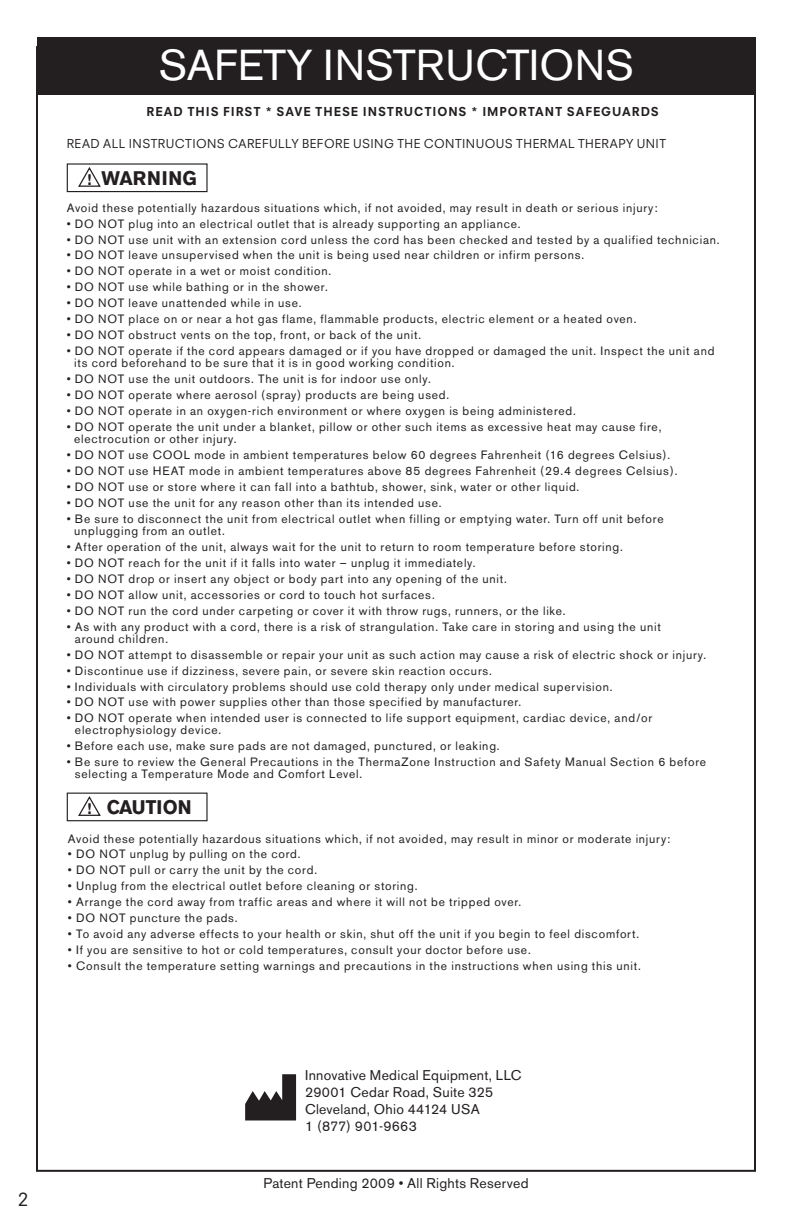
<style>
.page{position:relative;width:792px;height:1224px;background:#fff}
.page>*{position:absolute;margin:0;border:0;box-sizing:border-box;transform-origin:0 0}
.t1{font:43px "Akzidenz Grotesk BE";color:#fff}
.t2{font:700 19.6px "Akzidenz Grotesk BE";letter-spacing:.03em;color:#231f20}
.t3{font:700 19.6px "Akzidenz Grotesk BE";color:#231f20}
.t4{font:18px "Neuzeit S";color:#231f20}
.t5{font:14px/16.8px "Akzidenz Grotesk BE";letter-spacing:.02em;color:#231f20}
.t6{font:12px/12px "Akzidenz Grotesk BE";letter-spacing:.065em;color:#231f20}
.t7{font:12px "Neuzeit S";letter-spacing:.035em;color:#231f20}
.t8{font:800 12px "Neuzeit S";letter-spacing:.075em;color:#231f20}
.s1{font-size:15.2px}
</style>
<div class="page">
<div style="left:37px;top:37px;width:718px;height:57px;background:#231f20"></div>
<div style="left:67px;top:163px;width:141px;height:29px;border:1px solid #231f20"></div>
<svg style="left:78px;top:167px;width:23px;height:20px"></svg>
<div style="left:67px;top:793px;width:141px;height:28px;border:1px solid #231f20"></div>
<svg style="left:78px;top:796px;width:23px;height:20px"></svg>
<svg style="left:245px;top:1074px;width:51px;height:46px"></svg>
<h3 class="t4" style="left:18px;top:1188px;width:12px">2</h3>
<h1 class="t1" style="left:159px;top:40px;width:477px">SAFETY INSTRUCTIONS</h1>
<p class="t8" style="left:146px;top:104px;width:514px">READ THIS FIRST * SAVE THESE INSTRUCTIONS * IMPORTANT SAFEGUARDS</p>
<p class="t7" style="left:67px;top:136px;width:378px">READ ALL INSTRUCTIONS CAREFULLY BEFORE USING THE CONTINUOUS</p>
<p class="t7" style="left:516px;top:136px;width:16px">THER</p>
<p class="t7" style="left:548px;top:136px;width:47px">MAL THERA</p>
<p class="t7" style="left:618px;top:136px;width:49px">PY UNIT</p>
<h2 class="t2" style="left:87px;top:167px;width:111px"><span class="s1">!</span> WARNING</h2>
<p class="t6" style="left:67px;top:201px;width:592px">Avoid these potentially hazardous situations which, if not avoided, may result in death or serious injury:</p>
<p class="t6" style="left:67px;top:217px;width:455px">• DO NOT plug into an electrical outlet that is already supporting an appliance.</p>
<p class="t6" style="left:67px;top:233px;width:654px">• DO NOT use unit with an extension cord unless the cord has been checked and tested by a qualified technician.</p>
<p class="t6" style="left:67px;top:249px;width:519px">• DO NOT leave unsupervised when the unit is being used near children or infirm persons.</p>
<p class="t6" style="left:67px;top:265px;width:266px">• DO NOT operate in a wet or moist condition.</p>
<p class="t6" style="left:67px;top:281px;width:263px">• DO NOT use while bathing or in the shower.</p>
<p class="t6" style="left:67px;top:297px;width:236px">• DO NOT leave unattended while in use.</p>
<p class="t6" style="left:67px;top:313px;width:571px">• DO NOT place on or near a hot gas flame, flammable products, electric element or a heated oven.</p>
<p class="t6" style="left:67px;top:329px;width:356px">• DO NOT obstruct vents on the top, front, or back of the unit.</p>
<p class="t6" style="left:74px;top:345px;width:642px;text-indent:-7px">• DO NOT operate if the cord appears damaged or if you have dropped or damaged the unit. Inspect the unit and its cord beforehand to be sure that it is in good working condition.</p>
<p class="t6" style="left:67px;top:373px;width:366px">• DO NOT use the unit outdoors. The unit is for indoor use only.</p>
<p class="t6" style="left:67px;top:389px;width:384px">• DO NOT operate where aerosol (spray) products are being used.</p>
<p class="t6" style="left:67px;top:405px;width:511px">• DO NOT operate in an oxygen-rich environment or where oxygen is being administered.</p>
<p class="t6" style="left:74px;top:421px;width:589px;text-indent:-7px">• DO NOT operate the unit under a blanket, pillow or other such items as excessive heat may cause fire, electrocution or other injury.</p>
<p class="t6" style="left:67px;top:449px;width:605px">• DO NOT use COOL mode in ambient temperatures below 60 degrees Fahrenheit (16 degrees Celsius).</p>
<p class="t6" style="left:67px;top:465px;width:612px">• DO NOT use HEAT mode in ambient temperatures above 85 degrees Fahrenheit (29.4 degrees Celsius).</p>
<p class="t6" style="left:67px;top:481px;width:514px">• DO NOT use or store where it can fall into a bathtub, shower, sink, water or other liquid.</p>
<p class="t6" style="left:67px;top:497px;width:376px">• DO NOT use the unit for any reason other than its intended use.</p>
<p class="t6" style="left:74px;top:513px;width:591px;text-indent:-7px">• Be sure to disconnect the unit from electrical outlet when filling or emptying water. Turn off unit before unplugging from an outlet.</p>
<p class="t6" style="left:67px;top:541px;width:558px">• After operation of the unit, always wait for the unit to return to room temperature before storing.</p>
<p class="t6" style="left:67px;top:557px;width:410px">• DO NOT reach for the unit if it falls into water – unplug it immediately.</p>
<p class="t6" style="left:67px;top:573px;width:442px">• DO NOT drop or insert any object or body part into any opening of the unit.</p>
<p class="t6" style="left:67px;top:589px;width:370px">• DO NOT allow unit, accessories or cord to touch hot surfaces.</p>
<p class="t6" style="left:67px;top:605px;width:500px">• DO NOT run the cord under carpeting or cover it with throw rugs, runners, or the like.</p>
<p class="t6" style="left:75px;top:620px;width:587px;text-indent:-8px">• As with any product with a cord, there is a risk of strangulation. Take care in storing and using the unit around children.</p>
<p class="t6" style="left:67px;top:648px;width:641px">• DO NOT attempt to disassemble or repair your unit as such action may cause a risk of electric shock or injury.</p>
<p class="t6" style="left:67px;top:664px;width:427px">• Discontinue use if dizziness, severe pain, or severe skin reaction occurs.</p>
<p class="t6" style="left:67px;top:680px;width:547px">• Individuals with circulatory problems should use cold therapy only under medical supervision.</p>
<p class="t6" style="left:67px;top:696px;width:456px">• DO NOT use with power supplies other than those specified by manufacturer.</p>
<p class="t6" style="left:75px;top:712px;width:579px;text-indent:-8px">• DO NOT operate when intended user is connected to life support equipment, cardiac device, and/or electrophysiology device.</p>
<p class="t6" style="left:67px;top:740px;width:434px">• Before each use, make sure pads are not damaged, punctured, or leaking.</p>
<p class="t6" style="left:75px;top:756px;width:633px;text-indent:-8px">• Be sure to review the General Precautions in the ThermaZone Instruction and Safety Manual Section 6 before selecting a Temperature Mode and Comfort Level.</p>
<h2 class="t3" style="left:87px;top:796px;width:106px"><span class="s1">!</span> CAUTION</h2>
<p class="t6" style="left:68px;top:832px;width:604px">Avoid these potentially hazardous situations which, if not avoided, may result in minor or moderate injury:</p>
<p class="t6" style="left:68px;top:848px;width:234px">• DO NOT unplug by pulling on the cord.</p>
<p class="t6" style="left:68px;top:864px;width:251px">• DO NOT pull or carry the unit by the cord.</p>
<p class="t6" style="left:68px;top:880px;width:351px">• Unplug from the electrical outlet before cleaning or storing.</p>
<p class="t6" style="left:68px;top:896px;width:455px">• Arrange the cord away from traffic areas and where it will not be tripped over.</p>
<p class="t6" style="left:68px;top:912px;width:171px">• DO NOT puncture the pads.</p>
<p class="t6" style="left:68px;top:928px;width:573px">• To avoid any adverse effects to your health or skin, shut off the unit if you begin to feel discomfort.</p>
<p class="t6" style="left:68px;top:944px;width:464px">• If you are sensitive to hot or cold temperatures, consult your doctor before use.</p>
<p class="t6" style="left:68px;top:960px;width:574px">• Consult the temperature setting warnings and precautions in the instructions when using this unit.</p>
<p class="t5" style="left:305px;top:1067px;width:218px">Innovative Medical Equipment, LLC<br>29001 Cedar Road, Suite 325<br>Cleveland, Ohio 44124 USA<br>1 (877) 901-9663</p>
<p class="t5" style="left:263px;top:1175px;width:267px">Patent Pending 2009 • All Rights Reserved</p>
</div>
